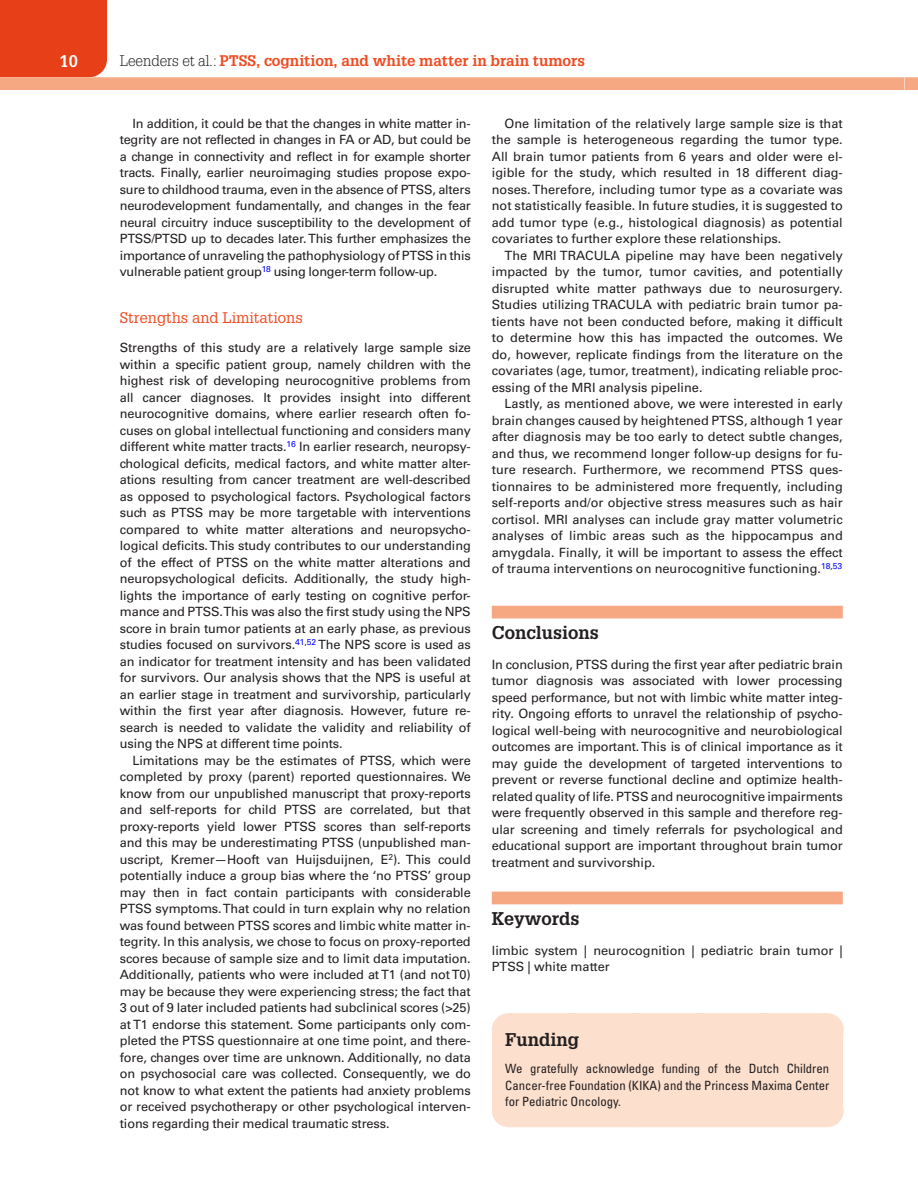
<style>
.page{position:relative;width:918px;height:1202px;background:#fff}
.page>*{position:absolute;margin:0;border:0;box-sizing:border-box;transform-origin:0 0}
.HeadA{font:700 18px "Glypha LT Std";color:#231f20}
.EM_Head{font:700 18px "Glypha LT Std";color:#231f20}
.t1{font:700 16.5px "Glypha LT Std";color:#fff}
.t2{font:15px "Glypha LT Std Bold 2";color:#f04b22}
.HeadB{font:15px "Glypha LT Std";color:#f04b22}
.TextInd{font:12.75px/16.5px "Univers LT Std";color:#231f20;text-align:justify}
.Text{font:12.75px/16.5px "Univers LT Std";letter-spacing:-.01em;color:#231f20;text-align:justify}
.EM_Text{font:condensed 12.75px/16.5px "Univers LT Std";color:#231f20;text-align:justify}
.s1{font-family:"Glypha LT Std";font-weight:300;color:#231f20}
</style>
<div class="page">
<div style="left:0;top:0;width:107px;height:77px;background:#e73f18"></div>
<div style="left:0;top:77px;width:904px;height:13px;background:#f5a882"></div>
<div style="left:905px;top:77px;width:13px;height:13px;background:#f5a882"></div>
<div style="left:492px;top:605px;width:351px;height:13px;background:#f5a882"></div>
<div style="left:492px;top:891px;width:351px;height:13px;background:#f5a882"></div>
<div style="left:492px;top:1030px;width:351px;height:33px;background:#fcdfcd"></div>
<div style="left:508px;top:1013px;width:318px;height:33px;background:#fcdfcd"></div>
<hr style="left:826px;top:1013px;width:1px;height:33px;background:#fcdfcd">
<div style="left:492px;top:1060px;width:351px;height:49px;background:#fcdfcd"></div>
<div style="left:508px;top:1094px;width:318px;height:33px;background:#fcdfcd"></div>
<hr style="left:826px;top:1094px;width:1px;height:33px;background:#fcdfcd">
<p class="t1" style="left:60px;top:50px;width:20px">10</p>
<p class="t2" style="left:120px;top:51px;width:467px"><span class="s1">Leenders et al.:</span> PTSS, cognition, and white matter in brain tumors</p>
<p class="TextInd" style="left:120px;top:115px;width:353px;text-indent:13px">In addition, it could be that the changes in white matter in&shy;tegrity are not reflected in changes in FA or AD, but could be a change in connectivity and reflect in for example shorter tracts. Finally, earlier neuroimaging studies propose expo&shy;sure to childhood trauma, even in the absence of PTSS, alters neurodevelopment fundamentally, and changes in the fear neural circuitry induce susceptibility to the development of PTSS/PTSD up to decades later. This further emphasizes the importance of unraveling the pathophysiology of PTSS in this vulnerable patient group<sup>18</sup> using longer-term follow-up.</p>
<h3 class="HeadB" style="left:120px;top:308px;width:185px">Strengths and Limitations</h3>
<p class="Text" style="left:120px;top:339px;width:353px">Strengths of this study are a relatively large sample size within a specific patient group, namely children with the highest risk of developing neurocognitive problems from all cancer diagnoses. It provides insight into different neurocognitive domains, where earlier research often fo&shy;cuses on global intellectual functioning and considers many different white matter tracts.<sup>16</sup> In earlier research, neuropsy&shy;chological deficits, medical factors, and white matter alter&shy;ations resulting from cancer treatment are well-described as opposed to psychological factors. Psychological factors such as PTSS may be more targetable with interventions compared to white matter alterations and neuropsycho&shy;logical deficits. This study contributes to our understanding of the effect of PTSS on the white matter alterations and neuropsychological deficits. Additionally, the study high&shy;lights the importance of early testing on cognitive perfor&shy;mance and PTSS. This was also the first study using the NPS score in brain tumor patients at an early phase, as previous studies focused on survivors.<sup>41</sup><sup>,</sup><sup>52</sup> The NPS score is used as an indicator for treatment intensity and has been validated for survivors. Our analysis shows that the NPS is useful at an earlier stage in treatment and survivorship, particularly within the first year after diagnosis. However, future re&shy;search is needed to validate the validity and reliability of using the NPS at different time points.</p>
<p class="TextInd" style="left:120px;top:752px;width:353px;text-indent:13px">Limitations may be the estimates of PTSS, which were completed by proxy (parent) reported questionnaires. We know from our unpublished manuscript that proxy-reports and self-reports for child PTSS are correlated, but that proxy-reports yield lower PTSS scores than self-reports and this may be underestimating PTSS (unpublished man&shy;uscript, Kremer—Hooft van Huijsduijnen, E<sup>2</sup>). This could potentially induce a group bias where the ‘no PTSS’ group may then in fact contain participants with considerable PTSS symptoms. That could in turn explain why no relation was found between PTSS scores and limbic white matter in&shy;tegrity. In this analysis, we chose to focus on proxy-reported scores because of sample size and to limit data imputation.<br>Additionally, patients who were included at T1 (and not T0) may be because they were experiencing stress; the fact that 3 out of 9 later included patients had subclinical scores (&gt;25) at T1 endorse this statement. Some participants only com&shy;pleted the PTSS questionnaire at one time point, and there&shy;fore, changes over time are unknown. Additionally, no data on psychosocial care was collected. Consequently, we do not know to what extent the patients had anxiety problems or received psychotherapy or other psychological interven&shy;tions regarding their medical traumatic stress.</p>
<p class="TextInd" style="left:492px;top:115px;width:353px;text-indent:13px">One limitation of the relatively large sample size is that the sample is heterogeneous regarding the tumor type.<br>All brain tumor patients from 6 years and older were el&shy;igible for the study, which resulted in 18 different diag&shy;noses. Therefore, including tumor type as a covariate was not statistically feasible. In future studies, it is suggested to add tumor type (e.g., histological diagnosis) as potential covariates to further explore these relationships.</p>
<p class="TextInd" style="left:492px;top:247px;width:353px;text-indent:13px">The MRI TRACULA pipeline may have been negatively impacted by the tumor, tumor cavities, and potentially disrupted white matter pathways due to neurosurgery.<br>Studies utilizing TRACULA with pediatric brain tumor pa&shy;tients have not been conducted before, making it difficult to determine how this has impacted the outcomes. We do, however, replicate findings from the literature on the covariates (age, tumor, treatment), indicating reliable proc&shy;essing of the MRI analysis pipeline.</p>
<p class="TextInd" style="left:492px;top:396px;width:353px;text-indent:13px">Lastly, as mentioned above, we were interested in early brain changes caused by heightened PTSS, although 1 year after diagnosis may be too early to detect subtle changes, and thus, we recommend longer follow-up designs for fu&shy;ture research. Furthermore, we recommend PTSS ques&shy;tionnaires to be administered more frequently, including self-reports and/or objective stress measures such as hair cortisol. MRI analyses can include gray matter volumetric analyses of limbic areas such as the hippocampus and amygdala. Finally, it will be important to assess the effect of trauma interventions on neurocognitive functioning.<sup>18</sup><sup>,</sup><sup>53</sup></p>
<h2 class="HeadA" style="left:492px;top:622px;width:109px">Conclusions</h2>
<p class="Text" style="left:492px;top:656px;width:353px">In conclusion, PTSS during the first year after pediatric brain tumor diagnosis was associated with lower processing speed performance, but not with limbic white matter integ&shy;rity. Ongoing efforts to unravel the relationship of psycho&shy;logical well-being with neurocognitive and neurobiological outcomes are important. This is of clinical importance as it may guide the development of targeted interventions to prevent or reverse functional decline and optimize health&shy;related quality of life. PTSS and neurocognitive impairments were frequently observed in this sample and therefore reg&shy;ular screening and timely referrals for psychological and educational support are important throughout brain tumor treatment and survivorship.</p>
<h2 class="HeadA" style="left:492px;top:907px;width:89px">Keywords</h2>
<p class="Text" style="left:492px;top:942px;width:353px">limbic system | neurocognition | pediatric brain tumor |<br>PTSS | white matter</p>
<h3 class="EM_Head" style="left:505px;top:1028px;width:76px">Funding</h3>
<p class="EM_Text" style="left:505px;top:1060px;width:326px">We gratefully acknowledge funding of the Dutch Children Cancer-free Foundation (KIKA) and the Princess Maxima Center for Pediatric Oncology.</p>
</div>
